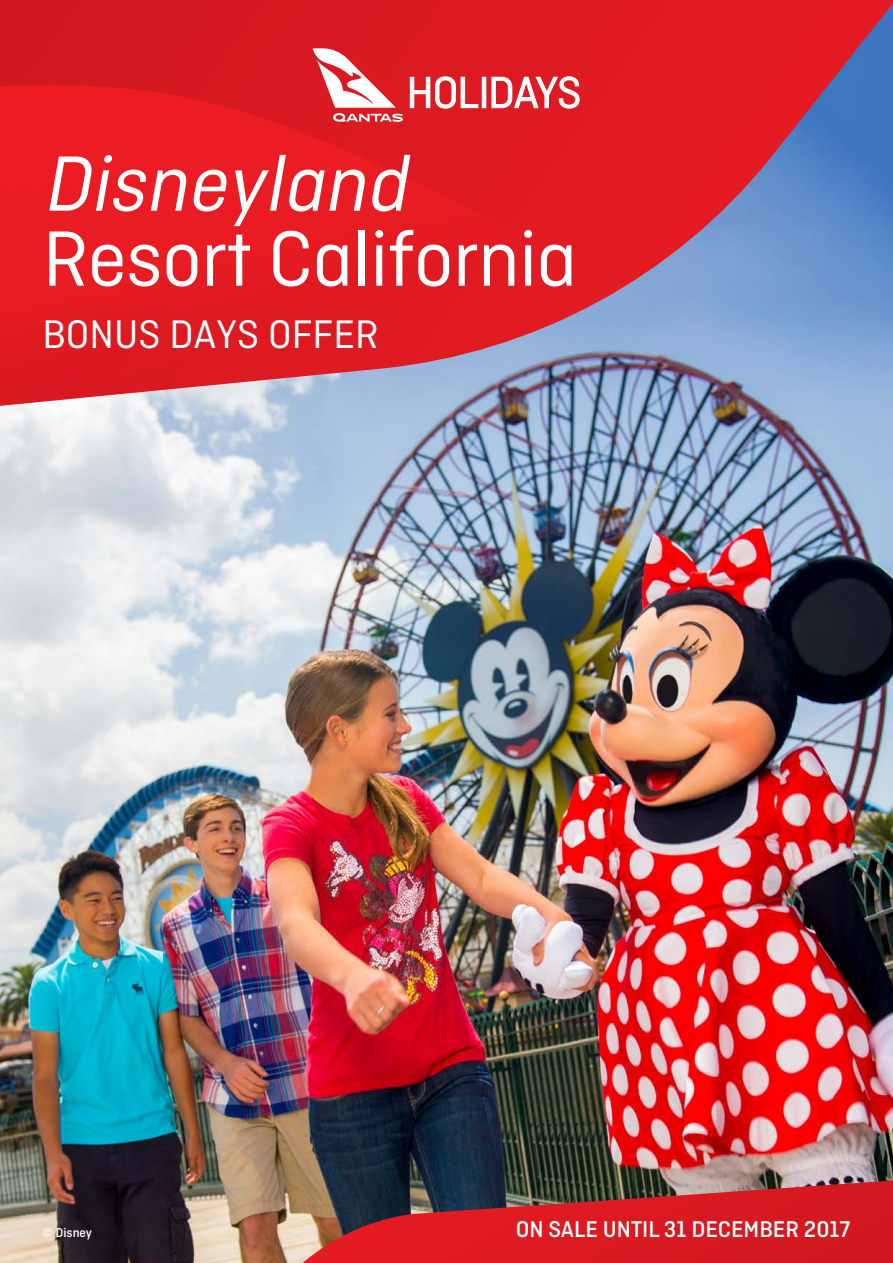
<style>
.page{position:relative;width:893px;height:1263px;background:#fff}
.page>*{position:absolute;margin:0;border:0;box-sizing:border-box;transform-origin:0 0}
.t1{font:82.5px "Ciutadella";letter-spacing:-.01em;color:#fff}
.t2{font:italic 82.5px "Ciutadella";color:#fff}
.t3{font:42px "Ciutadella";color:#fff}
.t4{font:500 24px "Ciutadella";color:#fff}
.t5{font:500 13.5px "Ciutadella";color:#fff}
</style>
<div class="page">
<img style="left:0;top:406px;width:893px;height:857px">
<svg style="left:303px;top:1180px;width:590px;height:83px;background:#b32a2e"></svg>
<svg style="left:0;top:0;width:893px;height:406px;background:#b04e68"></svg>
<svg style="left:0;top:80px;width:593px;height:327px;background:#db2c36"></svg>
<svg style="left:313px;top:48px;width:90px;height:74px"></svg>
<svg style="left:410px;top:77px;width:68px;height:31px"></svg>
<svg style="left:492px;top:77px;width:87px;height:31px"></svg>
<h1 class="t2" style="left:43px;top:139px;width:381px">Disneyland</h1>
<h1 class="t1" style="left:43px;top:213px;width:536px">Resort California</h1>
<h2 class="t3" style="left:43px;top:311px;width:337px">BONUS DAYS OFFER</h2>
<p class="t5" style="left:43px;top:1225px;width:51px">© Disney</p>
<p class="t4" style="left:516px;top:1216px;width:336px">ON SALE UNTIL 31 DECEMBER 2017</p>
</div>
